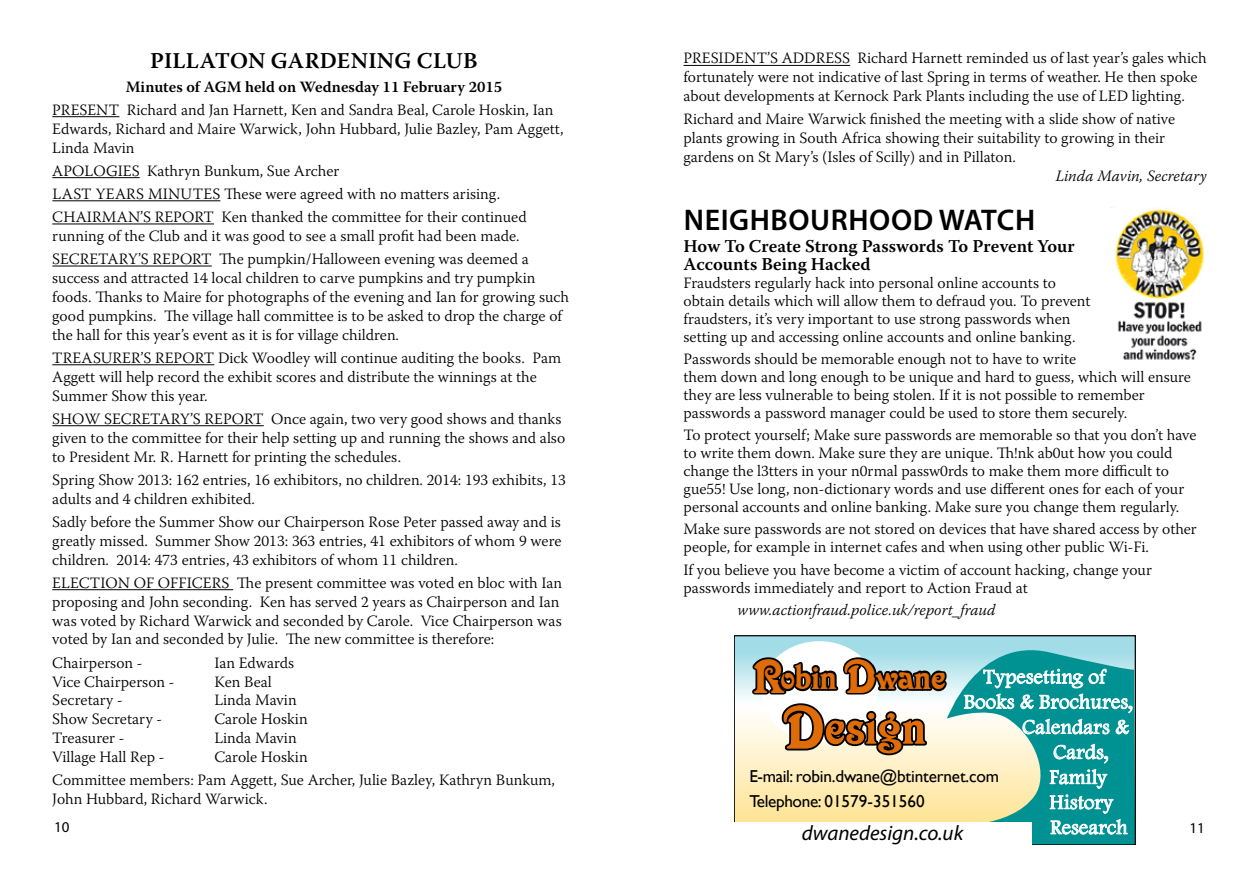
<style>
.page{position:relative;width:1259px;height:893px;background:#fff}
.page>*{position:absolute;margin:0;border:0;box-sizing:border-box;transform-origin:0 0}
.t1{font:51.6px "Victorian D";letter-spacing:.01em;color:#e06c08}
.t2{font:36.9px "Victorian D";color:#e06c08}
.t3{font:600 30px "Myriad Pro";letter-spacing:.02em;color:#000}
.t4{font:600 22.5px "Warnock Pro";color:#000}
.t5{font:italic 21px "Myriad Pro";color:#000}
.t6{font:20.85px "Footlight MT Light";letter-spacing:.01em;color:#fff}
.t7{font:600 18px/18px "Warnock Pro";color:#000}
.t8{font:17.25px/24.6px "Gill Sans";letter-spacing:-.01em;color:#000}
.t9{font:300 15.75px/18.9px "Warnock Pro";color:#000}
.t10{font:italic 300 15.75px "Warnock Pro";color:#000}
.t11{font:600 15.75px "Warnock Pro";color:#000}
.t12{font:15px "Myriad Pro";color:#000}
.t13{font:12.3px "Gill Sans";color:#000}
.s1{font-size:49.2px}
.s2{font-size:63.9px}
</style>
<div class="page">
<svg style="left:736px;top:638px;width:397px;height:205px;background:#b4d5ba"></svg>
<svg style="left:964px;top:669px;width:168px;height:44px;background:#3baaac"></svg>
<svg style="left:1022px;top:719px;width:87px;height:15px"></svg>
<svg style="left:1115px;top:720px;width:14px;height:14px"></svg>
<svg style="left:1049px;top:744px;width:78px;height:90px;background:#33a6a8"></svg>
<svg style="left:749px;top:642px;width:200px;height:145px"></svg>
<div style="left:733px;top:822px;width:298px;height:22px;background:#fff"></div>
<hr style="left:52px;top:116px;width:67px;height:1px;background:#000">
<hr style="left:52px;top:177px;width:88px;height:1px;background:#000">
<hr style="left:52px;top:200px;width:168px;height:1px;background:#000">
<hr style="left:52px;top:224px;width:162px;height:1px;background:#000">
<hr style="left:52px;top:266px;width:160px;height:1px;background:#000">
<hr style="left:52px;top:364px;width:162px;height:1px;background:#000">
<hr style="left:52px;top:425px;width:212px;height:1px;background:#000">
<hr style="left:52px;top:589px;width:181px;height:1px;background:#000">
<hr style="left:683px;top:65px;width:167px;height:1px;background:#000">
<img style="left:1110px;top:207px;width:95px;height:153px">
<p class="t9" style="left:683px;top:49px;width:525px">PRESIDENT’S ADDRESS Richard Harnett reminded us of last year’s gales which fortunately were not indicative of last Spring in terms of weather. He then spoke about developments at Kernock Park Plants including the use of LED lighting.</p>
<p class="t9" style="left:683px;top:110px;width:493px">Richard and Maire Warwick finished the meeting with a slide show of native plants growing in South Africa showing their suitability to growing in their gardens on St Mary’s (Isles of Scilly) and in Pillaton.</p>
<p class="t10" style="left:1055px;top:166px;width:152px">Linda Mavin, Secretary</p>
<h3 class="t4" style="left:150px;top:47px;width:30px">Pillaton</h3>
<h3 class="t4" style="left:271px;top:47px;width:34px">Gardening</h3>
<h3 class="t4" style="left:417px;top:47px;width:32px">Club</h3>
<p class="t11" style="left:126px;top:77px;width:378px">Minutes of AGM held on Wednesday 11 February 2015</p>
<p class="t9" style="left:52px;top:100px;width:513px">PRESENT Richard and Jan Harnett, Ken and Sandra Beal, Carole Hoskin, Ian<br>Edwards, Richard and Maire Warwick, John Hubbard, Julie Bazley, Pam Aggett,<br>Linda Mavin</p>
<p class="t9" style="left:52px;top:159px;width:288px;line-height:23.1px">APOLOGIES Kathryn Bunkum, Sue Archer<br>Last</p>
<p class="t9" style="left:52px;top:182px;width:476px;line-height:23.1px;text-indent:172px">These were agreed with no matters arising.<br>CHAIRMAN’S REPORT Ken thanked the committee for their continued</p>
<p class="t9" style="left:52px;top:224px;width:478px;line-height:23.1px">running of the Club and it was good to see a small profit had been made.<br>SECRETARY’S REPORT The pumpkin/Halloween evening was deemed a</p>
<p class="t9" style="left:52px;top:268px;width:518px">success and attracted 14 local children to carve pumpkins and try pumpkin foods. Thanks to Maire for photographs of the evening and Ian for growing such good pumpkins. The village hall committee is to be asked to drop the charge of the hall for this year’s event as it is for village children.</p>
<p class="t9" style="left:52px;top:348px;width:510px">TREASURER’S REPORT Dick Woodley will continue auditing the books. Pam<br>Aggett will help record the exhibit scores and distribute the winnings at the<br>Summer Show this year.</p>
<p class="t9" style="left:52px;top:409px;width:514px">SHOW SECRETARY’S REPORT Once again, two very good shows and thanks given to the committee for their help setting up and running the shows and also to President Mr. R. Harnett for printing the schedules.</p>
<p class="t9" style="left:52px;top:470px;width:515px">Spring Show 2013: 162 entries, 16 exhibitors, no children. 2014: 193 exhibits, 13 adults and 4 children exhibited.</p>
<p class="t9" style="left:52px;top:512px;width:511px;text-align:justify">Sadly before the Summer Show our Chairperson Rose Peter passed away and is greatly missed. Summer Show 2013: 363 entries, 41 exhibitors of whom 9 were children. 2014: 473 entries, 43 exhibitors of whom 11 children.</p>
<p class="t9" style="left:52px;top:573px;width:511px">ELECTION OF OFFICERS The present committee was voted en bloc with Ian proposing and John seconding. Ken has served 2 years as Chairperson and Ian was voted by Richard Warwick and seconded by Carole. Vice Chairperson was voted by Ian and seconded by Julie. The new committee is therefore:</p>
<p class="t9" style="left:52px;top:653px;width:92px">Chairperson -</p>
<p class="t9" style="left:214px;top:653px;width:81px">Ian Edwards</p>
<p class="t9" style="left:52px;top:672px;width:124px">Vice Chairperson -</p>
<p class="t9" style="left:214px;top:672px;width:59px">Ken Beal</p>
<p class="t9" style="left:52px;top:690px;width:72px">Secretary -</p>
<p class="t9" style="left:214px;top:690px;width:84px">Linda Mavin</p>
<p class="t9" style="left:52px;top:709px;width:111px">Show Secretary -</p>
<p class="t9" style="left:214px;top:709px;width:95px">Carole Hoskin</p>
<p class="t9" style="left:52px;top:728px;width:74px">Treasurer -</p>
<p class="t9" style="left:214px;top:728px;width:84px">Linda Mavin</p>
<p class="t9" style="left:52px;top:747px;width:114px">Village Hall Rep -</p>
<p class="t9" style="left:96px;top:184px;width:11px">years</p>
<p class="t9" style="left:148px;top:184px;width:12px">minutes</p>
<h3 class="t3" style="left:684px;top:203px;width:353px">NEIGHBOURHOOD WATCH</h3>
<p class="t7" style="left:683px;top:236px;width:393px">How To Create Strong Passwords To Prevent Your<br>Accounts Being Hacked</p>
<p class="t9" style="left:683px;top:273px;width:408px;line-height:18px">Fraudsters regularly hack into personal online accounts to obtain details which will allow them to defraud you. To prevent fraudsters, it’s very important to use strong passwords when setting up and accessing online accounts and online banking.</p>
<p class="t9" style="left:683px;top:349px;width:509px;line-height:18px">Passwords should be memorable enough not to have to write<br>them down and long enough to be unique and hard to guess, which will ensure they are less vulnerable to being stolen. If it is not possible to remember passwords a password manager could be used to store them securely.</p>
<p class="t9" style="left:683px;top:426px;width:514px;line-height:18px">To protect yourself; Make sure passwords are memorable so that you don’t have to write them down. Make sure they are unique. Th!nk ab0ut how you could change the l3tters in your n0rmal passw0rds to make them more difficult to gue55! Use long, non-dictionary words and use different ones for each of your personal accounts and online banking. Make sure you change them regularly.</p>
<p class="t9" style="left:683px;top:520px;width:515px;line-height:18px">Make sure passwords are not stored on devices that have shared access by other people, for example in internet cafes and when using other public Wi-Fi.</p>
<p class="t9" style="left:683px;top:560px;width:470px;line-height:18px">If you believe you have become a victim of account hacking, change your passwords immediately and report to Action Fraud at</p>
<p class="t10" style="left:737px;top:600px;width:260px">www.actionfraud.police.uk/report_fraud</p>
<h2 class="t2" style="left:753px;top:658px;width:194px"><span class="s1">R</span>obin <span class="s1">D</span>wane</h2>
<h3 class="t6" style="left:983px;top:664px;width:124px">Typesetting of</h3>
<h3 class="t6" style="left:963px;top:689px;width:170px">Books &amp; Brochures,</h3>
<h3 class="t6" style="left:1022px;top:714px;width:108px">Calendars &amp;</h3>
<h3 class="t6" style="left:1053px;top:739px;width:56px">Cards,</h3>
<h3 class="t6" style="left:1049px;top:765px;width:59px">Family</h3>
<h3 class="t6" style="left:1049px;top:790px;width:65px">History</h3>
<p class="t13" style="left:744px;top:826px;width:273px">9 Barton Meadow, Pillaton, Saltash, Cornwall, PL12 6SE</p>
<h1 class="t1" style="left:783px;top:701px;width:144px"><span class="s2">D</span>esign</h1>
<p class="t9" style="left:52px;top:745px;width:504px;line-height:23.1px;text-indent:162px">Carole Hoskin<br>Committee members: Pam Aggett, Sue Archer, Julie Bazley, Kathryn Bunkum,</p>
<p class="t9" style="left:52px;top:789px;width:217px">John Hubbard, Richard Warwick.</p>
<p class="t8" style="left:749px;top:765px;width:251px">E-mail: robin.dwane@btinternet.com<br>Telephone: 01579-351560</p>
<h3 class="t6" style="left:1050px;top:815px;width:79px">Research</h3>
<p class="t12" style="left:54px;top:819px;width:17px">10</p>
<p class="t12" style="left:1189px;top:820px;width:17px">11</p>
<h3 class="t5" style="left:802px;top:821px;width:163px">dwanedesign.co.uk</h3>
</div>
